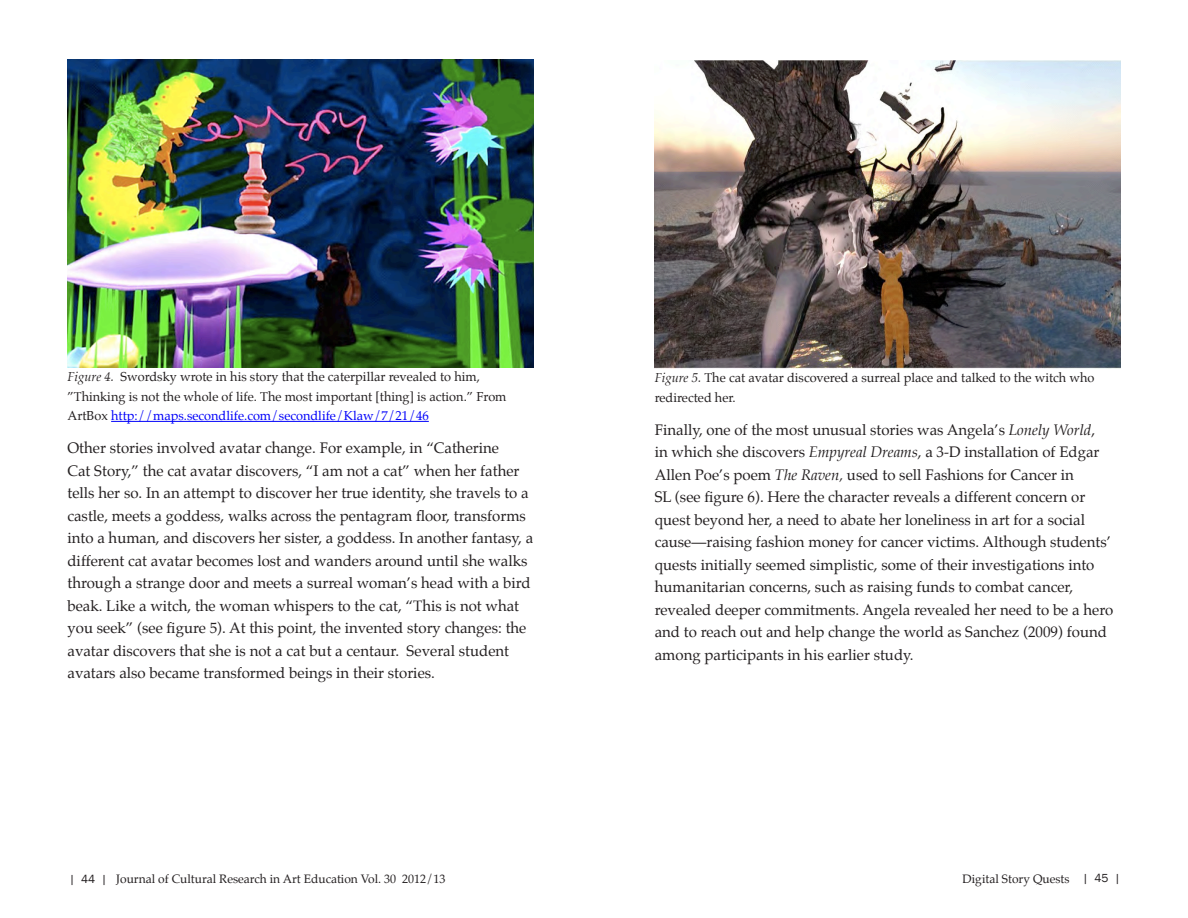
<style>
.page{position:relative;width:1188px;height:918px;background:#fff}
.page>*{position:absolute;margin:0;border:0;box-sizing:border-box;transform-origin:0 0}
.t1{font:15px/22.5px "Palatino";color:#231f20}
.Footnotes{font:12.75px/19.5px "Palatino";color:#231f20}
.Indented_Basic{font:12px "Palatino";color:#231f20}
.t2{font:12px "Franklin Gothic";color:#231f20}
.s1{font-style:italic}
.s2{color:#0000fa}
.s3{font-family:"Franklin Gothic"}
</style>
<div class="page">
<hr style="left:111px;top:421px;width:318px;height:1px;background:#0000fa">
<img style="left:68px;top:59px;width:465px;height:309px">
<img style="left:655px;top:61px;width:466px;height:308px">
<p class="Footnotes" style="left:68px;top:367px;width:441px"><span class="s1">Figure 4.</span> Swordsky wrote in his story that the caterpillar revealed to him, ”Thinking is not the whole of life. The most important [thing] is action.” From<br>ArtBox <span class="s2">http://maps.secondlife.com/secondlife/Klaw/7/21/46</span></p>
<p class="t1" style="left:68px;top:437px;width:467px">Other stories involved avatar change. For example, in “Catherine<br>Cat Story,” the cat avatar discovers, “I am not a cat” when her father tells her so. In an attempt to discover her true identity, she travels to a castle, meets a goddess, walks across the pentagram floor, transforms into a human, and discovers her sister, a goddess. In another fantasy, a different cat avatar becomes lost and wanders around until she walks through a strange door and meets a surreal woman’s head with a bird beak. Like a witch, the woman whispers to the cat, “This is not what you seek” (see figure 5). At this point, the invented story changes: the avatar discovers that she is not a cat but a centaur. Several student avatars also became transformed beings in their stories.</p>
<p class="Footnotes" style="left:655px;top:368px;width:441px"><span class="s1">Figure 5.</span> The cat avatar discovered a surreal place and talked to the witch who redirected her.</p>
<p class="t1" style="left:655px;top:419px;width:460px">Finally, one of the most unusual stories was Angela’s <span class="s1">Lonely World</span>,<br>in which she discovers <span class="s1">Empyreal Dreams</span>, a 3-D installation of Edgar Allen Poe’s poem <span class="s1">The Raven,</span> used to sell Fashions for Cancer in<br>SL (see figure 6). Here the character reveals a different concern or quest beyond her, a need to abate her loneliness in art for a social cause—raising fashion money for cancer victims. Although students’ quests initially seemed simplistic, some of their investigations into humanitarian concerns, such as raising funds to combat cancer, revealed deeper commitments. Angela revealed her need to be a hero and to reach out and help change the world as Sanchez (2009) found among participants in his earlier study.</p>
<p class="Indented_Basic" style="left:69px;top:869px;width:378px"><span class="s3">| 44 |</span> Journal of Cultural Research in Art Education Vol. 30 2012/13</p>
<p class="t2" style="left:1082px;top:870px;width:40px">| 45 |</p>
<p class="Indented_Basic" style="left:963px;top:869px;width:109px">Digital Story Quests</p>
</div>
